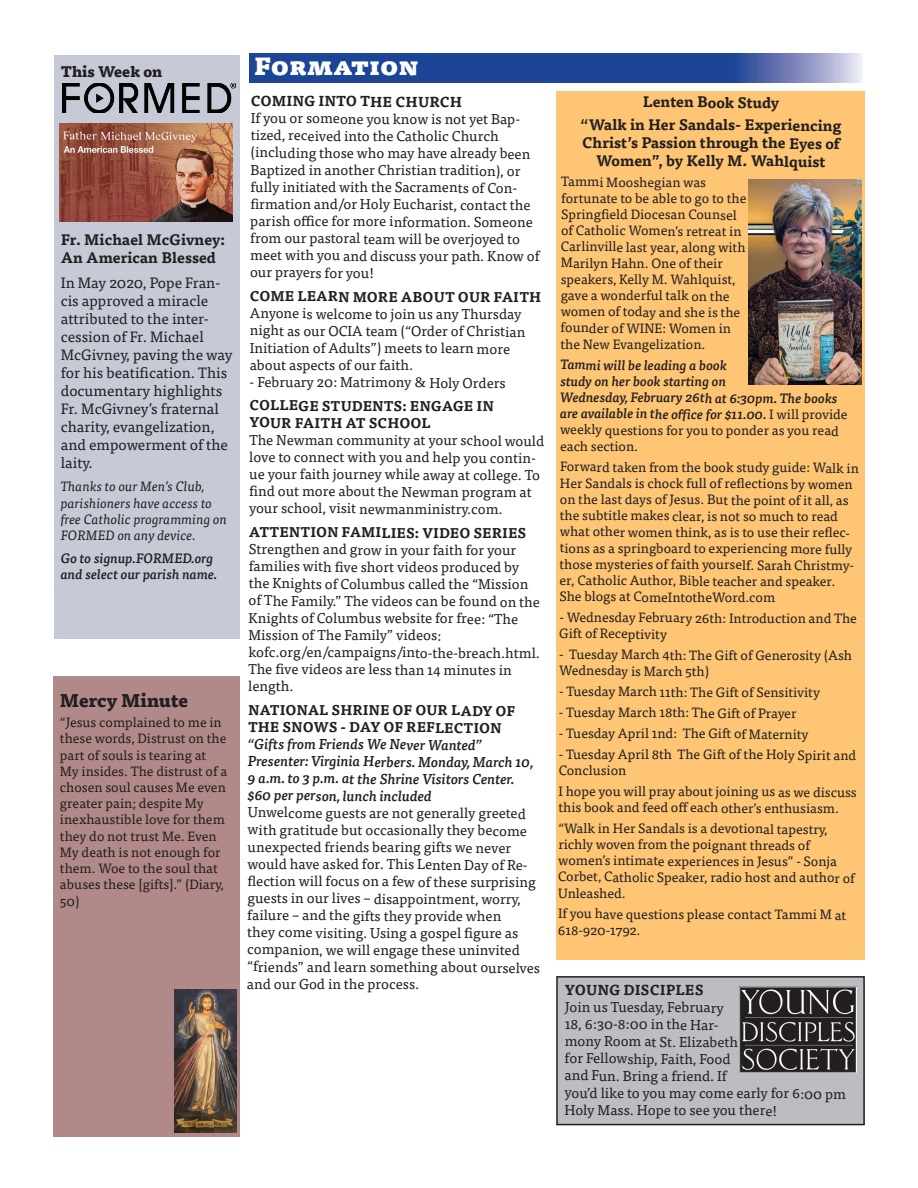
<style>
.page{position:relative;width:918px;height:1188px;background:#fff}
.page>*{position:absolute;margin:0;border:0;box-sizing:border-box;transform-origin:0 0}
.t1{font:900 24px "Tisa Pro";color:#fff}
.t2{font:800 18px "Tisa Pro";color:#231f20}
.t3{font:15px/18px "Tisa Pro";color:#231f20}
.t4{font:700 15px/18px "Tisa Pro";letter-spacing:-.005em;color:#231f20;text-align:center}
.t5{font:800 15px "Tisa Pro";color:#231f20}
.t6{font:14.25px/17.1px "Tisa Pro";letter-spacing:-.005em;color:#231f20}
.t7{font:700 13.95px/17px "Tisa Pro";letter-spacing:-.005em;color:#231f20}
.t8{font:13.5px/16.2px "Tisa Pro";letter-spacing:-.005em;color:#231f20}
.t9{font:italic 500 13.5px/16.2px "Tisa Pro";letter-spacing:-.005em;color:#231f20}
.t10{font:italic 13.5px/16.2px "Tisa Pro";color:#231f20}
.s1{font-weight:700}
.s2{font-weight:500;font-style:italic}
.s3{font-weight:400;font-style:normal}
</style>
<div class="page">
<div style="left:557px;top:977px;width:307px;height:148px;background:#bcbdc0"></div>
<div style="left:556px;top:976px;width:309px;height:149px;border:2px solid #231f20"></div>
<div style="left:54px;top:55px;width:185px;height:584px;background:#c6cad7"></div>
<img style="left:62px;top:83px;width:174px;height:30px">
<div style="left:53px;top:676px;width:186px;height:460px;background:#b28989"></div>
<img style="left:174px;top:990px;width:62px;height:142px">
<svg style="left:250px;top:54px;width:613px;height:28px"></svg>
<div style="left:556px;top:91px;width:308px;height:868px;background:#fdc574"></div>
<img style="left:739px;top:986px;width:117px;height:87px">
<img style="left:748px;top:179px;width:113px;height:206px">
<img style="left:59px;top:124px;width:173px;height:97px">
<p class="t5" style="left:61px;top:60px;width:103px">This Week on</p>
<p class="t4" style="left:61px;top:230px;width:166px;text-align:left">Fr. Michael McGivney:<br>An American Blessed</p>
<p class="t3" style="left:61px;top:273px;width:173px">In May 2020, Pope Fran&shy;cis approved a miracle attributed to the inter&shy;cession of Fr. Michael<br>McGivney, paving the way for his beatification. This documentary highlights<br>Fr. McGivney’s fraternal charity, evangelization, and empowerment of the laity.</p>
<p class="t10" style="left:61px;top:478px;width:168px">Thanks to our Men’s Club, parishioners have access to free Catholic programming on<br>FORMED on any device.</p>
<p class="t9" style="left:61px;top:549px;width:158px">Go to signup.FORMED.org and select our parish name.</p>
<p class="t2" style="left:60px;top:686px;width:130px">Mercy Minute</p>
<p class="t8" style="left:60px;top:713px;width:169px">“Jesus complained to me in these words, Distrust on the part of souls is tearing at<br>My insides. The distrust of a chosen soul causes Me even greater pain; despite My inexhaustible love for them they do not trust Me. Even<br>My death is not enough for them. Woe to the soul that abuses these [gifts].” (Diary,<br>50)</p>
<p class="t1" style="left:254px;top:45px;width:165px">Formation</p>
<p class="t6" style="left:250px;top:92px;width:291px"><span class="s1">COMING INTO THE CHURCH<br></span>If you or someone you know is not yet Bap&shy;tized, received into the Catholic Church (including those who may have already been Baptized in another Christian tradition), or fully initiated with the Sacraments of Con&shy;firmation and/or Holy Eucharist, contact the parish office for more information. Someone from our pastoral team will be overjoyed to meet with you and discuss your path. Know of our prayers for you!</p>
<p class="t7" style="left:250px;top:288px;width:293px">COME LEARN MORE ABOUT OUR FAITH</p>
<p class="t6" style="left:250px;top:304px;width:277px">Anyone is welcome to join us any Thursday night as our OCIA team (“Order of Christian Initiation of Adults”) meets to learn more about aspects of our faith.</p>
<p class="t6" style="left:250px;top:373px;width:258px">- February 20: Matrimony &amp; Holy Orders</p>
<p class="t7" style="left:249px;top:397px;width:246px">COLLEGE STUDENTS: ENGAGE IN<br>YOUR FAITH AT SCHOOL</p>
<p class="t6" style="left:249px;top:431px;width:297px">The Newman community at your school would love to connect with you and help you contin&shy;ue your faith journey while away at college. To find out more about the Newman program at your school, visit newmanministry.com.</p>
<p class="t7" style="left:249px;top:523px;width:279px">ATTENTION FAMILIES: VIDEO SERIES</p>
<p class="t6" style="left:248px;top:540px;width:293px">Strengthen and grow in your faith for your families with five short videos produced by the Knights of Columbus called the “Mission of The Family.” The videos can be found on the Knights of Columbus website for free: “The Mission of The Family” videos: kofc.org/en/campaigns/into-the-breach.html.<br>The five videos are less than 14 minutes in length.</p>
<p class="t7" style="left:248px;top:701px;width:269px">NATIONAL SHRINE OF OUR LADY OF<br>THE SNOWS - DAY OF REFLECTION</p>
<p class="t6" style="left:247px;top:735px;width:295px"><span class="s2">“Gifts from Friends We Never Wanted” Presenter: Virginia Herbers. Monday, March 10, 9 a.m. to 3 p.m. at the Shrine Visitors Center. $60 per person, lunch included<br></span>Unwelcome guests are not generally greeted with gratitude but occasionally they become unexpected friends bearing gifts we never would have asked for. This Lenten Day of Re&shy;flection will focus on a few of these surprising guests in our lives – disappointment, worry, failure – and the gifts they provide when<br>they come visiting. Using a gospel figure as companion, we will engage these uninvited “friends” and learn something about ourselves and our God in the process.</p>
<p class="t4" style="left:581px;top:90px;width:262px;line-height:22.6px">Lenten Book Study<br>“Walk in Her Sandals- Experiencing</p>
<p class="t4" style="left:582px;top:133px;width:259px">Christ’s Passion through the Eyes of<br>Women”, by Kelly M. Wahlquist</p>
<p class="t8" style="left:561px;top:173px;width:188px">Tammi Mooshegian was fortunate to be able to go to the<br>Springfield Diocesan Counsel of Catholic Women’s retreat in<br>Carlinville last year, along with<br>Marilyn Hahn. One of their speakers, Kelly M. Wahlquist, gave a wonderful talk on the women of today and she is the founder of WINE: Women in the New Evangelization.</p>
<p class="t9" style="left:560px;top:356px;width:289px">Tammi will be leading a book<br>study on her book starting on<br>Wednesday, February 26th at 6:30pm. The books are available in the office for $11.00. <span class="s3">I will provide weekly questions for you to ponder as you read each section.</span></p>
<p class="t8" style="left:559px;top:458px;width:301px">Forward taken from the book study guide: Walk in Her Sandals is chock full of reflections by women on the last days of Jesus. But the point of it all, as the subtitle makes clear, is not so much to read what other women think, as is to use their reflec&shy;tions as a springboard to experiencing more fully those mysteries of faith yourself. Sarah Christmy&shy;er, Catholic Author, Bible teacher and speaker.<br>She blogs at ComeIntotheWord.com</p>
<p class="t8" style="left:559px;top:609px;width:299px;line-height:15.8px">- Wednesday February 26th: Introduction and The<br>Gift of Receptivity</p>
<p class="t8" style="left:559px;top:646px;width:295px">- Tuesday March 4th: The Gift of Generosity (Ash<br>Wednesday is March 5th)</p>
<p class="t8" style="left:559px;top:683px;width:263px">- Tuesday March 11th: The Gift of Sensitivity</p>
<p class="t8" style="left:559px;top:704px;width:239px">- Tuesday March 18th: The Gift of Prayer</p>
<p class="t8" style="left:559px;top:725px;width:251px">- Tuesday April 1nd: The Gift of Maternity</p>
<p class="t8" style="left:559px;top:746px;width:299px;line-height:15.8px">- Tuesday April 8th The Gift of the Holy Spirit and<br>Conclusion</p>
<p class="t8" style="left:559px;top:783px;width:300px">I hope you will pray about joining us as we discuss this book and feed off each other’s enthusiasm.</p>
<p class="t8" style="left:558px;top:820px;width:298px">“Walk in Her Sandals is a devotional tapestry, richly woven from the poignant threads of women’s intimate experiences in Jesus” - Sonja Corbet, Catholic Speaker, radio host and author of Unleashed.</p>
<p class="t8" style="left:558px;top:906px;width:290px;line-height:15.8px">If you have questions please contact Tammi M at<br>618-920-1792.</p>
<p class="t6" style="left:564px;top:981px;width:283px"><span class="s1">YOUNG DISCIPLES<br></span>Join us Tuesday, February<br>18, 6:30-8:00 in the Har-<br>mony Room at St. Elizabeth<br>for Fellowship, Faith, Food<br>and Fun. Bring a friend. If<br>you’d like to you may come early for 6:00 pm<br>Holy Mass. Hope to see you there!</p>
</div>
